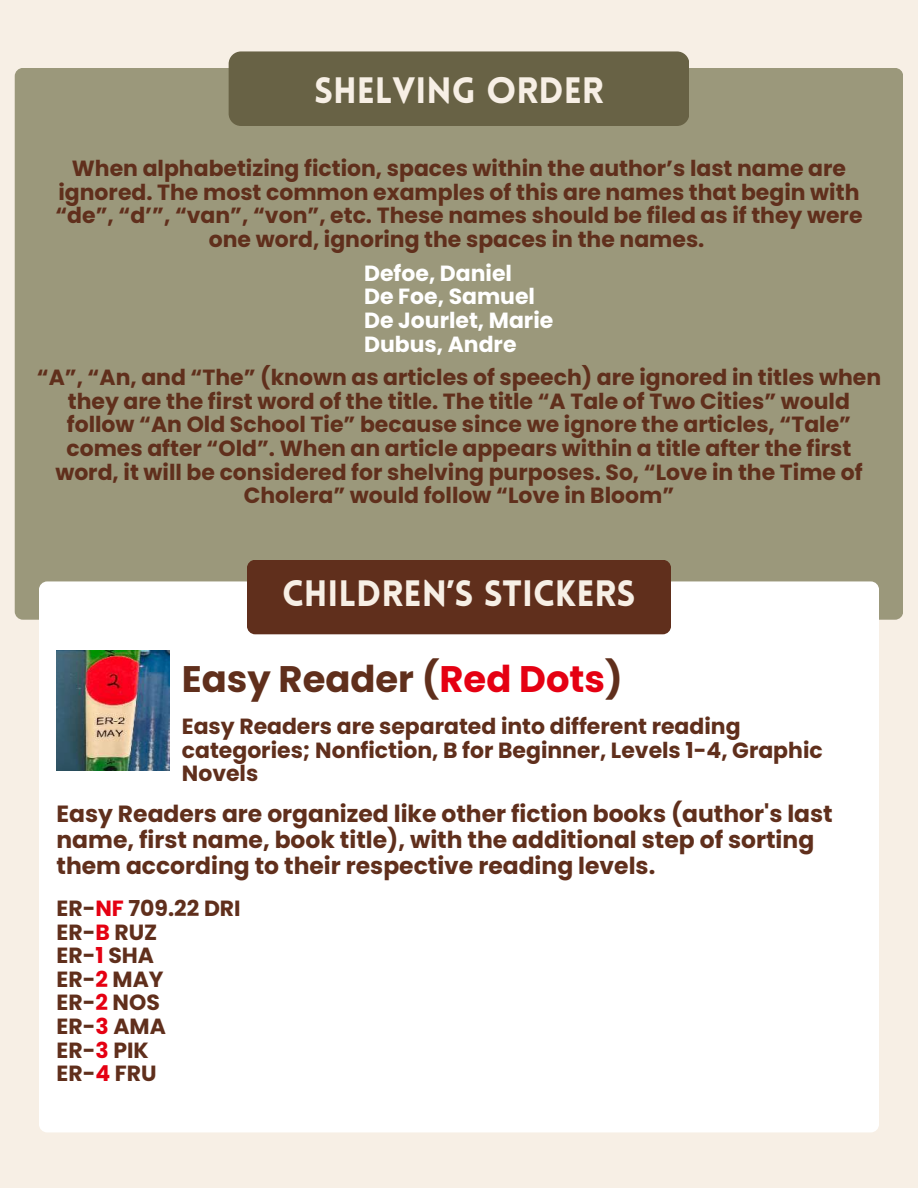
<style>
.page{position:relative;width:918px;height:1188px;background:#f7efe5}
.page>*{position:absolute;margin:0;border:0;box-sizing:border-box;transform-origin:0 0}
.t1{font:700 36.9px "Poppins";color:#602f1c}
.t2{font:900 35.85px "Lovelo";color:#f7efe5}
.t3{font:700 23.4px/25.8px "Poppins";color:#602f1c}
.t4{font:700 21.9px/23.7px "Poppins";color:#602f1c;text-align:center}
.t5{font:700 21.9px/23.7px "Poppins";color:#fff}
.s1{color:#e50012}
</style>
<div class="page">
<div style="left:15px;top:68px;width:888px;height:552px;background:#9b987b;border-radius:8px"></div>
<div style="left:229px;top:51px;width:460px;height:75px;background:#686245;border-radius:12px"></div>
<div style="left:39px;top:581px;width:839px;height:551px;background:#fff;border-radius:8px"></div>
<div style="left:247px;top:560px;width:424px;height:74px;background:#602f1c;border-radius:8px"></div>
<img style="left:57px;top:650px;width:112px;height:120px">
<h2 class="t2" style="left:314px;top:68px;width:291px">SHELVING ORDER</h2>
<p class="t4" style="left:55px;top:157px;width:809px">When alphabetizing fiction, spaces within the author’s last name are ignored. The most common examples of this are names that begin with “de”, “d’”, “van”, “von”, etc. These names should be filed as if they were one word, ignoring the spaces in the names.</p>
<p class="t5" style="left:364px;top:261px;width:191px">Defoe, Daniel<br>De Foe, Samuel<br>De Jourlet, Marie<br>Dubus, Andre</p>
<p class="t4" style="left:37px;top:366px;width:846px">“A”, “An, and “The” (known as articles of speech) are ignored in titles when they are the first word of the title. The title “A Tale of Two Cities” would follow “An Old School Tie” because since we ignore the articles, “Tale” comes after “Old”. When an article appears within a title after the first word, it will be considered for shelving purposes. So, “Love in the Time of Cholera” would follow “Love in Bloom”</p>
<h2 class="t2" style="left:282px;top:571px;width:355px">CHILDREN’S STICKERS</h2>
<h1 class="t1" style="left:182px;top:658px;width:442px">Easy Reader (<span class="s1">Red Dots</span>)</h1>
<p class="t4" style="left:182px;top:715px;width:642px;text-align:left">Easy Readers are separated into different reading categories; Nonfiction, B for Beginner, Levels 1-4, Graphic<br>Novels</p>
<p class="t3" style="left:57px;top:801px;width:778px">Easy Readers are organized like other fiction books (author's last name, first name, book title), with the additional step of sorting them according to their respective reading levels.</p>
<p class="t4" style="left:57px;top:896px;width:186px;text-align:left">ER-<span class="s1">NF</span> 709.22 DRI<br>ER-<span class="s1">B</span> RUZ<br>ER-<span class="s1">1</span> SHA<br>ER-<span class="s1">2</span> MAY<br>ER-<span class="s1">2</span> NOS<br>ER-<span class="s1">3</span> AMA<br>ER-<span class="s1">3</span> PIK<br>ER-<span class="s1">4</span> FRU</p>
</div>
